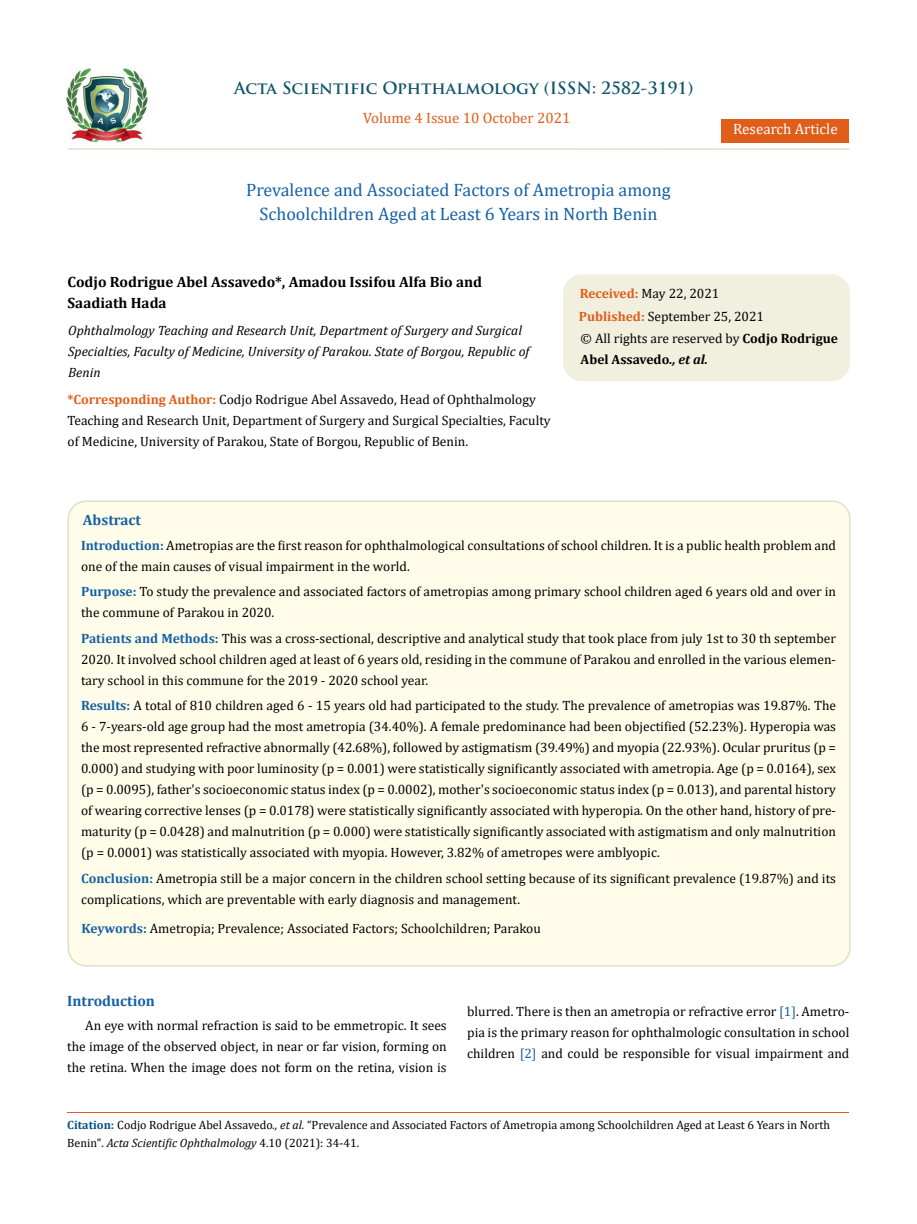
<style>
.page{position:relative;width:917px;height:1224px;background:#fff}
.page>*{position:absolute;margin:0;border:0;box-sizing:border-box;transform-origin:0 0}
.t1{font:18px/24px "Cambria";color:#1560a6;text-align:center}
.t2{font:700 16.5px "Trajan Pro";color:#0e546a}
.t3{font:700 15px/21px "Cambria";color:#000}
.t4{font:15px "Cambria";color:#e05d1a}
.t5{font:700 15px "Cambria";color:#1560a6}
.t6{font:15px "Cambria";color:#fff}
.t7{font:13.5px/21px "Cambria";color:#000}
.t8{font:italic 13.5px/21px "Cambria";color:#000}
.t9{font:700 13.5px/21px "Cambria";color:#000}
.t10{font:12px/18px "Cambria";color:#000}
.s1{font-weight:700;color:#e05d1a}
.s2{font-weight:400}
.s3{font-style:italic}
.s4{font-weight:700;color:#1560a6}
.s5{color:#1560a6}
.s6{font-weight:700;color:#035089}
</style>
<div class="page">
<img style="left:67px;top:68px;width:80px;height:74px">
<div style="left:721px;top:119px;width:128px;height:23px;background:#e05d1a"></div>
<div style="left:563px;top:275px;width:286px;height:105px;background:#f1f0de;border-radius:18px"></div>
<div style="left:563px;top:274px;width:286px;height:107px;border:2px solid #f1f0de;border-radius:18px"></div>
<div style="left:68px;top:501px;width:781px;height:465px;background:#fffde9;border-radius:18px"></div>
<hr style="left:67px;top:1113px;width:782px;height:1px;background:#e05d1a">
<hr style="left:67px;top:148px;width:782px;height:2px;background:#e0dfcd">
<p class="t2" style="left:234px;top:77px;width:461px">Acta Scientific Ophthalmology (ISSN: 2582-3191)</p>
<p class="t4" style="left:363px;top:109px;width:209px">Volume 4 Issue 10 October 2021</p>
<h1 class="t1" style="left:246px;top:178px;width:426px">Prevalence and Associated Factors of Ametropia among<br>Schoolchildren Aged at Least 6 Years in North Benin</h1>
<p class="t6" style="left:733px;top:120px;width:106px">Research Article</p>
<p class="t3" style="left:67px;top:270px;width:416px">Codjo Rodrigue Abel Assavedo*, Amadou Issifou Alfa Bio and<br>Saadiath Hada</p>
<p class="t8" style="left:68px;top:319px;width:463px">Ophthalmology Teaching and Research Unit, Department of Surgery and Surgical<br>Specialties, Faculty of Medicine, University of Parakou. State of Borgou, Republic of<br>Benin</p>
<p class="t7" style="left:67px;top:389px;width:484px"><span class="s1">*Corresponding Author:</span> Codjo Rodrigue Abel Assavedo, Head of Ophthalmology<br>Teaching and Research Unit, Department of Surgery and Surgical Specialties, Faculty of Medicine, University of Parakou, State of Borgou, Republic of Benin.</p>
<p class="t7" style="left:578px;top:282px;width:187px;line-height:23px"><span class="s1">Received:</span> May 22, 2021<br><span class="s1">Published:</span> September 25, 2021</p>
<p class="t9" style="left:580px;top:327px;width:259px"><span class="s2">© All rights are reserved by</span> Codjo Rodrigue<br>Abel Assavedo<span class="s3">., et al.</span></p>
<p class="t5" style="left:83px;top:509px;width:60px">Abstract</p>
<p class="t7" style="left:81px;top:535px;width:756px"><span class="s4">Introduction:</span> Ametropias are the first reason for ophthalmological consultations of school children. It is a public health problem and one of the main causes of visual impairment in the world.</p>
<p class="t7" style="left:81px;top:581px;width:756px"><span class="s4">Purpose:</span> To study the prevalence and associated factors of ametropias among primary school children aged 6 years old and over in the commune of Parakou in 2020.</p>
<p class="t7" style="left:81px;top:628px;width:756px;text-align:justify"><span class="s4">Patients and Methods:</span> This was a cross-sectional, descriptive and analytical study that took place from july 1st to 30 th september 2020. It involved school children aged at least of 6 years old, residing in the commune of Parakou and enrolled in the various elemen&shy;tary school in this commune for the 2019 - 2020 school year.</p>
<p class="t7" style="left:81px;top:695px;width:756px;text-align:justify"><span class="s4">Results:</span> A total of 810 children aged 6 - 15 years old had participated to the study. The prevalence of ametropias was 19.87%. The 6 - 7-years-old age group had the most ametropia (34.40%). A female predominance had been objectified (52.23%). Hyperopia was the most represented refractive abnormally (42.68%), followed by astigmatism (39.49%) and myopia (22.93%). Ocular pruritus (p = 0.000) and studying with poor luminosity (p = 0.001) were statistically significantly associated with ametropia. Age (p = 0.0164), sex (p = 0.0095), father's socioeconomic status index (p = 0.0002), mother's socioeconomic status index (p = 0.013), and parental history of wearing corrective lenses (p = 0.0178) were statistically significantly associated with hyperopia. On the other hand, history of pre&shy;maturity (p = 0.0428) and malnutrition (p = 0.000) were statistically significantly associated with astigmatism and only malnutrition (p = 0.0001) was statistically associated with myopia. However, 3.82% of ametropes were amblyopic.</p>
<p class="t7" style="left:81px;top:868px;width:756px"><span class="s4">Conclusion:</span> Ametropia still be a major concern in the children school setting because of its significant prevalence (19.87%) and its complications, which are preventable with early diagnosis and management.</p>
<p class="t7" style="left:82px;top:918px;width:461px"><span class="s4">Keywords:</span> Ametropia; Prevalence; Associated Factors; Schoolchildren; Parakou</p>
<p class="t5" style="left:67px;top:990px;width:89px">Introduction</p>
<p class="t7" style="left:67px;top:1015px;width:381px;text-align:justify;text-indent:18px">An eye with normal refraction is said to be emmetropic. It sees the image of the observed object, in near or far vision, forming on the retina. When the image does not form on the retina, vision is</p>
<p class="t7" style="left:467px;top:1001px;width:384px;text-align:justify">blurred. There is then an ametropia or refractive error <span class="s5">[1]</span>. Ametro&shy;pia is the primary reason for ophthalmologic consultation in school children <span class="s5">[2]</span> and could be responsible for visual impairment and</p>
<p class="t10" style="left:67px;top:1116px;width:764px"><span class="s6">Citation:</span> Codjo Rodrigue Abel Assavedo<span class="s3">., et al.</span> “Prevalence and Associated Factors of Ametropia among Schoolchildren Aged at Least 6 Years in North<br>Benin". <span class="s3">Acta Scientific Ophthalmology</span> 4.10 (2021): 34-41.</p>
</div>
